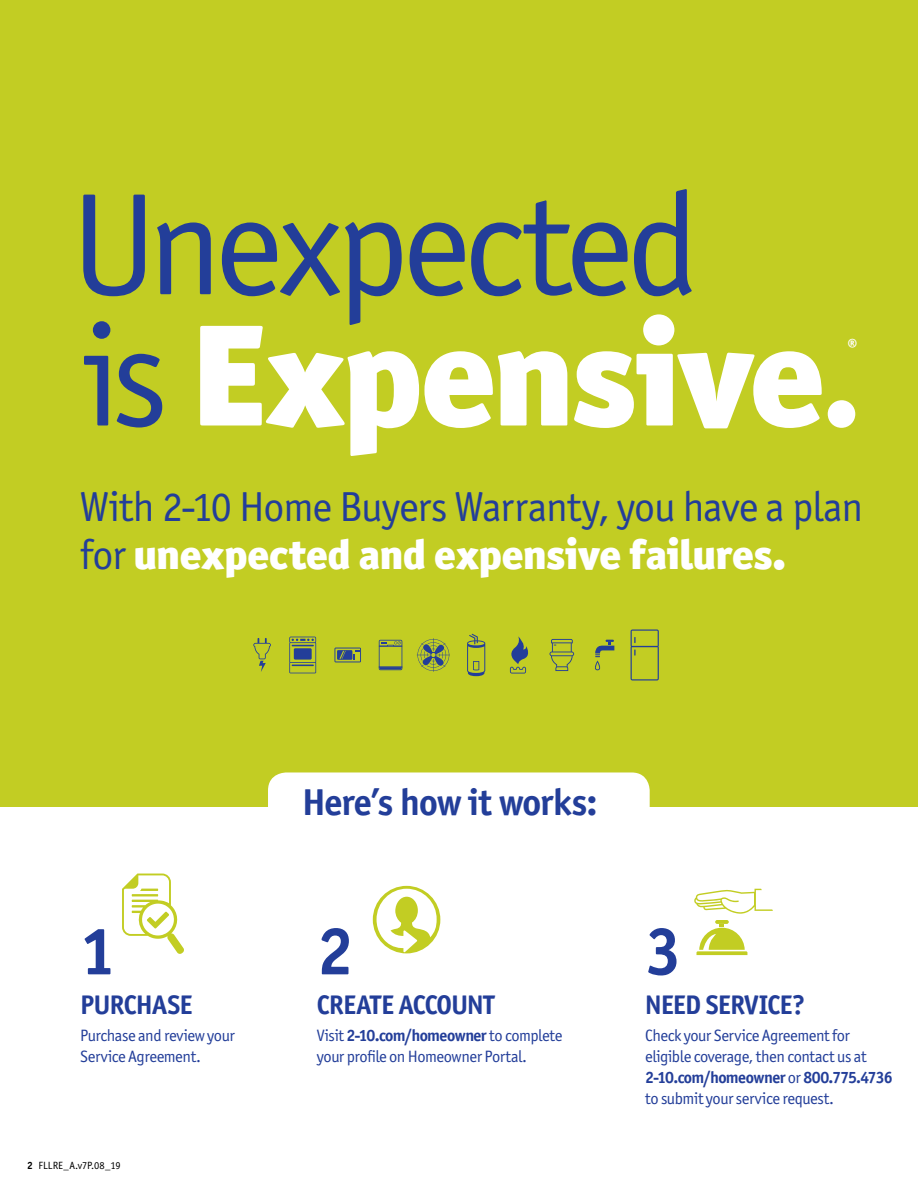
<style>
.page{position:relative;width:918px;height:1188px;background:#fff}
.page>*{position:absolute;margin:0;border:0;box-sizing:border-box;transform-origin:0 0}
.t1{font:900 145.2px "Officina Sans ITC Std";letter-spacing:-.03em;color:#fff}
.t2{font:145.2px "Officina Sans ITC Std";letter-spacing:-.04em;color:#233e99}
.t3{font:700 67.5px "Officina Sans ITC Std";color:#233e99}
.t4{font:42px/48px "Officina Sans ITC Std";letter-spacing:-.025em;color:#233e99}
.t5{font:700 37.5px "Officina Sans ITC Std";letter-spacing:-.03em;color:#233e99}
.t6{font:700 27px "Officina Sans ITC Std";letter-spacing:-.025em;color:#233e99}
.t7{font:700 21px "Officina Sans ITC Std";color:#fff}
.t8{font:16.5px/21px "Officina Sans ITC Std";letter-spacing:-.025em;color:#233e99}
.t9{font:10.5px "Officina Sans ITC Std";letter-spacing:.01em;color:#000}
.s1{font-weight:400;color:#233e99}
.s2{font-weight:700}
.s3{font-weight:900;color:#fff}
</style>
<div class="page">
<div style="left:0;top:0;width:918px;height:806px;background:#c2cd23"></div>
<div style="left:268px;top:772px;width:382px;height:76px;background:#fff;border-radius:18px"></div>
<svg style="left:122px;top:874px;width:62px;height:80px"></svg>
<svg style="left:373px;top:886px;width:67px;height:67px"></svg>
<svg style="left:715px;top:920px;width:14px;height:4px"></svg>
<svg style="left:696px;top:925px;width:51px;height:30px"></svg>
<svg style="left:694px;top:889px;width:79px;height:25px"></svg>
<svg style="left:595px;top:640px;width:19px;height:30px"></svg>
<svg style="left:417px;top:638px;width:33px;height:34px"></svg>
<svg style="left:253px;top:638px;width:18px;height:34px"></svg>
<svg style="left:509px;top:636px;width:19px;height:38px"></svg>
<svg style="left:631px;top:629px;width:28px;height:52px"></svg>
<svg style="left:379px;top:640px;width:23px;height:30px"></svg>
<svg style="left:289px;top:637px;width:27px;height:36px"></svg>
<svg style="left:334px;top:648px;width:27px;height:14px"></svg>
<svg style="left:467px;top:634px;width:18px;height:42px"></svg>
<svg style="left:550px;top:639px;width:24px;height:32px"></svg>
<h1 class="t2" style="left:71px;top:161px;width:630px">Unexpected</h1>
<h1 class="t1" style="left:83px;top:280px;width:782px"><span class="s1">is</span> Expensive<span class="s2">.</span></h1>
<p class="t7" style="left:848px;top:335px;width:11px">®</p>
<h3 class="t4" style="left:80px;top:483px;width:785px">With 2-10 Home Buyers Warranty, you have a plan for <span class="s3">unexpected and expensive failures.</span></h3>
<h2 class="t3" style="left:80px;top:909px;width:38px">1</h2>
<h3 class="t6" style="left:80px;top:988px;width:114px">PURCHASE</h3>
<p class="t8" style="left:80px;top:1025px;width:156px">Purchase and review your<br>Service Agreement.</p>
<p class="t9" style="left:27px;top:1159px;width:95px"><span class="s2">2</span> FLLRE_A.v7P.08_19</p>
<h3 class="t5" style="left:302px;top:779px;width:297px">Here’s how it works:</h3>
<h2 class="t3" style="left:317px;top:909px;width:38px">2</h2>
<h3 class="t6" style="left:317px;top:988px;width:179px">CREATE ACCOUNT</h3>
<p class="t8" style="left:317px;top:1025px;width:247px">Visit <span class="s2">2-10.com/homeowner</span> to complete your profile on Homeowner Portal.</p>
<h2 class="t3" style="left:645px;top:909px;width:38px">3</h2>
<h3 class="t6" style="left:645px;top:988px;width:162px">NEED SERVICE?</h3>
<p class="t8" style="left:645px;top:1025px;width:249px">Check your Service Agreement for eligible coverage, then contact us at <span class="s2">2-10.com/homeowner</span> or <span class="s2">800.775.4736 </span>to submit your service request.</p>
</div>
